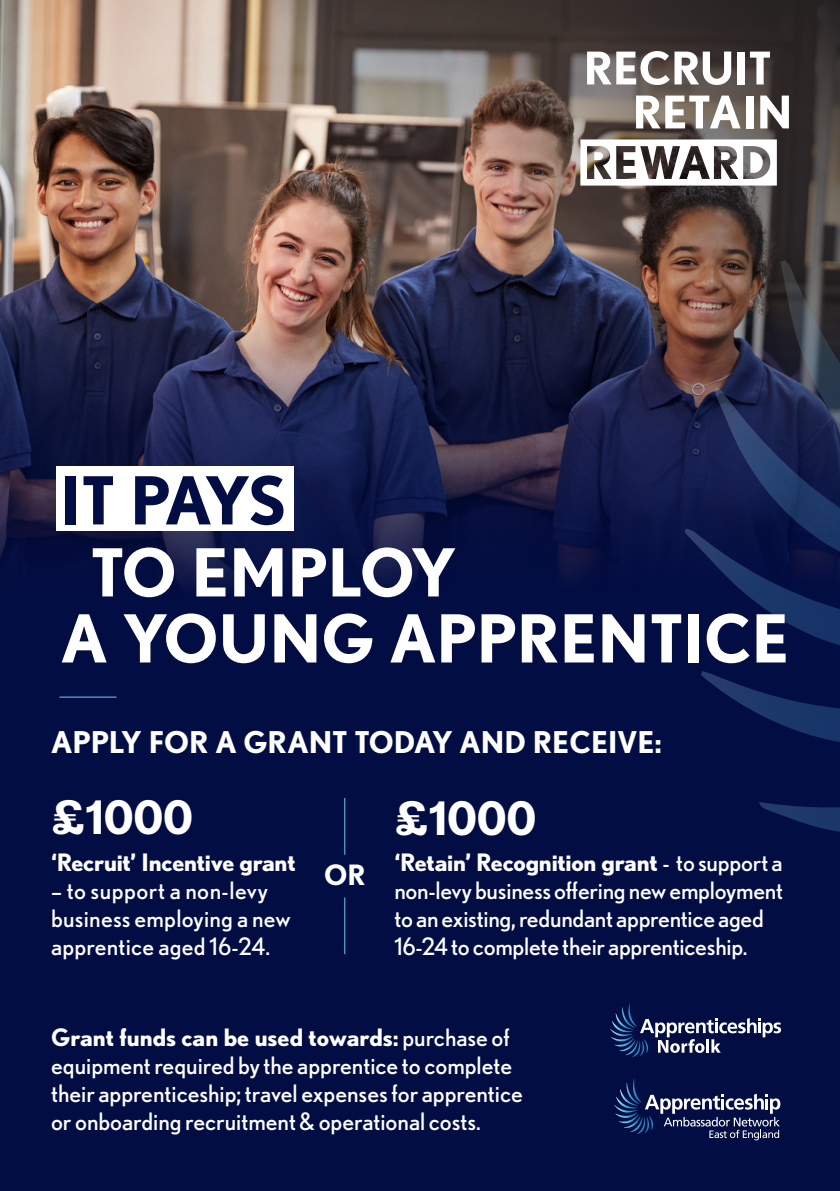
<style>
.page{position:relative;width:840px;height:1191px;background:#fff}
.page>*{position:absolute;margin:0;border:0;box-sizing:border-box;transform-origin:0 0}
.t1{font:700 66px "Nobel";color:#fff}
.t2{font:700 66px "Nobel";letter-spacing:-.02em;color:#fff}
.t3{font:700 66px "Nobel";letter-spacing:-.06em;color:#020d43}
.t4{font:700 46px "Nobel";color:#fff}
.t5{font:700 30px "Nobel";color:#fff}
.t6{font:700 28px "Nobel";color:#fff}
.t7{font:24px/28px "Nobel";color:#fff}
.t8{font:700 24px "Nobel";letter-spacing:-.01em;color:#fff}
.s1{font-weight:700}
</style>
<div class="page">
<div style="left:0;top:0;width:839px;height:1191px;background:#020d43"></div>
<svg style="left:0;top:292px;width:25px;height:265px"></svg>
<svg style="left:759px;top:802px;width:80px;height:30px"></svg>
<svg style="left:614px;top:1079px;width:166px;height:61px"></svg>
<svg style="left:610px;top:1004px;width:170px;height:52px"></svg>
<hr style="left:344px;top:798px;width:1px;height:56px;background:#67cef5">
<hr style="left:344px;top:897px;width:1px;height:57px;background:#67cef5">
<img style="left:25px;top:0;width:814px;height:742px">
<svg style="left:580px;top:139px;width:196px;height:47px;background:#b7b4b3"></svg>
<svg style="left:635px;top:96px;width:105px;height:32px;background:#bdb7b1"></svg>
<div style="left:745px;top:96px;width:8px;height:32px;background:#fff"></div>
<svg style="left:759px;top:96px;width:29px;height:32px"></svg>
<svg style="left:586px;top:51px;width:144px;height:34px;background:#ada8a6"></svg>
<div style="left:737px;top:52px;width:7px;height:32px;background:#fff"></div>
<svg style="left:749px;top:52px;width:20px;height:32px"></svg>
<p class="t3" style="left:61px;top:461px;width:228px">IT PAYS</p>
<p class="t2" style="left:90px;top:533px;width:367px">TO EMPLOY</p>
<p class="t1" style="left:61px;top:599px;width:729px">A YOUNG APPRENTICE</p>
<p class="t5" style="left:51px;top:724px;width:612px">APPLY FOR A GRANT TODAY AND RECEIVE:</p>
<p class="t4" style="left:51px;top:790px;width:143px">£1000</p>
<p class="t4" style="left:394px;top:791px;width:143px">£1000</p>
<p class="t6" style="left:324px;top:858px;width:43px">OR</p>
<p class="t8" style="left:51px;top:848px;width:246px">‘Recruit’ Incentive grant</p>
<p class="t7" style="left:51px;top:876px;width:241px">– to support a non-levy business employing a new apprentice aged 16-24.</p>
<p class="t7" style="left:394px;top:848px;width:390px"><span class="s1">‘Retain’ Recognition grant</span> - to support a non-levy business offering new employment to an existing, redundant apprentice aged 16-24 to complete their apprenticeship.</p>
<p class="t7" style="left:51px;top:1023px;width:473px"><span class="s1">Grant funds can be used towards:</span> purchase of equipment required by the apprentice to complete their apprenticeship; travel expenses for apprentice or onboarding recruitment &amp; operational costs.</p>
</div>
